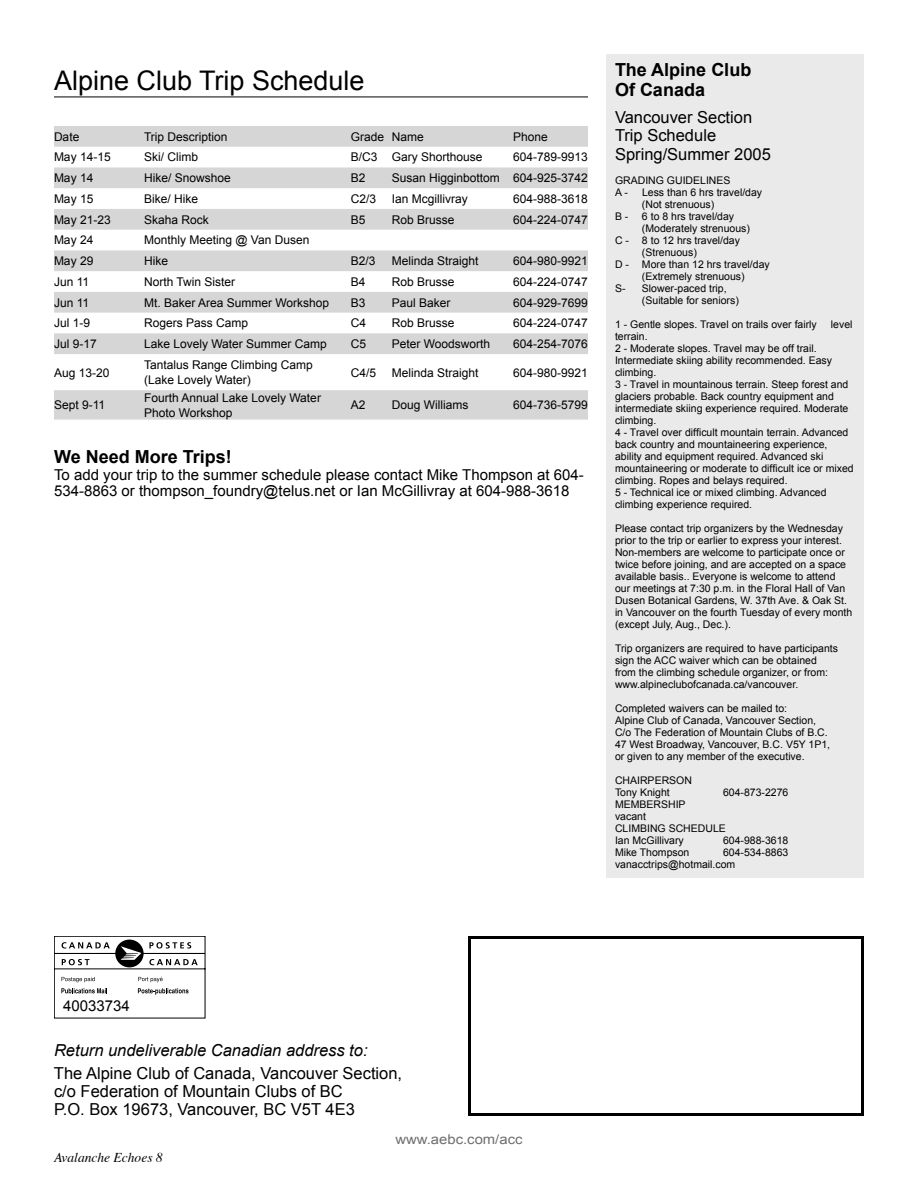
<style>
.page{position:relative;width:918px;height:1188px;background:#fff}
.page>*{position:absolute;margin:0;border:0;box-sizing:border-box;transform-origin:0 0}
.t1{font:27px "Arial";color:#000}
.t2{font:700 18px/19.5px "Arial";color:#000}
.t3{font:16.5px/18px "Arial";color:#000}
.t4{font:italic 16.5px "Arial";color:#000}
.t5{font:15px/16.5px "Arial";color:#000}
.t6{font:italic 13.5px "Times";color:#000}
.t7{font:13.5px "Arial";color:#6f6f6f;scale:1.1 1}
.t8{font:12px/15px "Arial";color:#000}
.t9{font:10.5px/12px "Arial";color:#000}
</style>
<div class="page">
<div style="left:606px;top:54px;width:258px;height:824px;background:#eaeaea"></div>
<div style="left:468px;top:936px;width:396px;height:180px;border:3px solid #000"></div>
<svg style="left:54px;top:936px;width:151px;height:82px"></svg>
<hr style="left:54px;top:97px;width:534px;height:1px;background:#000">
<svg style="left:54px;top:126px;width:534px;height:294px;fill:#d6d6d6"></svg>
<h1 class="t1" style="left:54px;top:65px;width:312px">Alpine Club Trip Schedule</h1>
<p class="t8" style="left:54px;top:129px;width:27px">Date</p>
<p class="t8" style="left:144px;top:129px;width:85px">Trip Description</p>
<p class="t8" style="left:351px;top:129px;width:74px">Grade Name</p>
<p class="t8" style="left:513px;top:129px;width:36px">Phone</p>
<p class="t8" style="left:54px;top:150px;width:58px">May 14-15</p>
<p class="t8" style="left:144px;top:150px;width:55px">Ski/ Climb</p>
<p class="t8" style="left:351px;top:150px;width:133px">B/C3 Gary Shorthouse</p>
<p class="t8" style="left:513px;top:150px;width:76px">604-789-9913</p>
<p class="t8" style="left:54px;top:170px;width:41px">May 14</p>
<p class="t8" style="left:144px;top:170px;width:88px">Hike/ Snowshoe</p>
<p class="t8" style="left:351px;top:170px;width:16px">B2</p>
<p class="t8" style="left:392px;top:170px;width:198px">Susan Higginbottom 604-925-3742</p>
<p class="t8" style="left:54px;top:191px;width:41px">May 15</p>
<p class="t8" style="left:144px;top:191px;width:56px">Bike/ Hike</p>
<p class="t8" style="left:351px;top:191px;width:27px">C2/3</p>
<p class="t8" style="left:392px;top:191px;width:78px">Ian Mcgillivray</p>
<p class="t8" style="left:513px;top:191px;width:76px">604-988-3618</p>
<p class="t8" style="left:54px;top:212px;width:58px">May 21-23</p>
<p class="t8" style="left:144px;top:212px;width:66px">Skaha Rock</p>
<p class="t8" style="left:351px;top:212px;width:16px">B5</p>
<p class="t8" style="left:392px;top:212px;width:64px">Rob Brusse</p>
<p class="t8" style="left:513px;top:212px;width:76px">604-224-0747</p>
<p class="t8" style="left:54px;top:233px;width:41px">May 24</p>
<p class="t8" style="left:144px;top:233px;width:167px">Monthly Meeting @ Van Dusen</p>
<p class="t8" style="left:54px;top:253px;width:41px">May 29</p>
<p class="t8" style="left:144px;top:253px;width:25px">Hike</p>
<p class="t8" style="left:351px;top:253px;width:26px">B2/3</p>
<p class="t8" style="left:392px;top:253px;width:88px">Melinda Straight</p>
<p class="t8" style="left:513px;top:253px;width:76px">604-980-9921</p>
<p class="t8" style="left:54px;top:274px;width:37px">Jun 11</p>
<p class="t8" style="left:144px;top:274px;width:93px">North Twin Sister</p>
<p class="t8" style="left:351px;top:274px;width:16px">B4</p>
<p class="t8" style="left:392px;top:274px;width:64px">Rob Brusse</p>
<p class="t8" style="left:513px;top:274px;width:76px">604-224-0747</p>
<p class="t8" style="left:54px;top:295px;width:37px">Jun 11</p>
<p class="t8" style="left:144px;top:295px;width:187px">Mt. Baker Area Summer Workshop</p>
<p class="t8" style="left:351px;top:295px;width:16px">B3</p>
<p class="t8" style="left:392px;top:295px;width:60px">Paul Baker</p>
<p class="t8" style="left:513px;top:295px;width:76px">604-929-7699</p>
<p class="t8" style="left:54px;top:316px;width:38px">Jul 1-9</p>
<p class="t8" style="left:144px;top:316px;width:106px">Rogers Pass Camp</p>
<p class="t8" style="left:351px;top:316px;width:17px">C4</p>
<p class="t8" style="left:392px;top:316px;width:64px">Rob Brusse</p>
<p class="t8" style="left:513px;top:316px;width:76px">604-224-0747</p>
<p class="t8" style="left:54px;top:336px;width:44px">Jul 9-17</p>
<p class="t8" style="left:144px;top:336px;width:184px">Lake Lovely Water Summer Camp</p>
<p class="t8" style="left:351px;top:336px;width:17px">C5</p>
<p class="t8" style="left:392px;top:336px;width:100px">Peter Woodsworth</p>
<p class="t8" style="left:513px;top:336px;width:76px">604-254-7076</p>
<p class="t8" style="left:54px;top:365px;width:57px">Aug 13-20</p>
<p class="t8" style="left:144px;top:357px;width:170px">Tantalus Range Climbing Camp (Lake Lovely Water)</p>
<p class="t8" style="left:351px;top:365px;width:27px">C4/5</p>
<p class="t8" style="left:392px;top:365px;width:88px">Melinda Straight</p>
<p class="t8" style="left:513px;top:365px;width:76px">604-980-9921</p>
<p class="t8" style="left:54px;top:398px;width:53px">Sept 9-11</p>
<p class="t8" style="left:144px;top:390px;width:178px">Fourth Annual Lake Lovely Water<br>Photo Workshop</p>
<p class="t8" style="left:351px;top:398px;width:16px">A2</p>
<p class="t8" style="left:392px;top:398px;width:78px">Doug Williams</p>
<p class="t8" style="left:513px;top:398px;width:76px">604-736-5799</p>
<h2 class="t2" style="left:54px;top:447px;width:179px">We Need More Trips!</h2>
<h3 class="t5" style="left:54px;top:466px;width:531px">To add your trip to the summer schedule please contact Mike Thompson at 604-<br>534-8863 or thompson_foundry@telus.net or Ian McGillivray at 604-988-3618</h3>
<h2 class="t2" style="left:615px;top:60px;width:138px">The Alpine Club<br>Of Canada</h2>
<h3 class="t3" style="left:615px;top:108px;width:139px">Vancouver Section<br>Trip Schedule</h3>
<h3 class="t3" style="left:615px;top:145px;width:157px">Spring/Summer 2005</h3>
<p class="t9" style="left:615px;top:174px;width:117px">GRADING GUIDELINES<br>A -</p>
<p class="t9" style="left:642px;top:186px;width:122px">Less than 6 hrs travel/day (Not strenuous)</p>
<p class="t9" style="left:615px;top:210px;width:15px">B -</p>
<p class="t9" style="left:642px;top:210px;width:94px">6 to 8 hrs travel/day</p>
<p class="t9" style="left:642px;top:222px;width:109px">(Moderately strenuous)</p>
<p class="t9" style="left:615px;top:234px;width:127px">C - 8 to 12 hrs travel/day</p>
<p class="t9" style="left:642px;top:246px;width:56px">(Strenuous)</p>
<p class="t9" style="left:615px;top:258px;width:156px">D - More than 12 hrs travel/day</p>
<p class="t9" style="left:642px;top:270px;width:104px">(Extremely strenuous)</p>
<p class="t9" style="left:615px;top:282px;width:12px">S-</p>
<p class="t9" style="left:642px;top:282px;width:98px">Slower-paced trip, (Suitable for seniors)</p>
<p class="t9" style="left:615px;top:318px;width:203px">1 - Gentle slopes. Travel on trails over fairly</p>
<p class="t9" style="left:831px;top:318px;width:23px">level</p>
<p class="t9" style="left:615px;top:330px;width:240px">terrain.<br>2 - Moderate slopes. Travel may be off trail.<br>Intermediate skiing ability recommended. Easy climbing.<br>3 - Travel in mountainous terrain. Steep forest and glaciers probable. Back country equipment and intermediate skiing experience required. Moderate climbing.<br>4 - Travel over difficult mountain terrain. Advanced back country and mountaineering experience, ability and equipment required. Advanced ski mountaineering or moderate to difficult ice or mixed climbing. Ropes and belays required.<br>5 - Technical ice or mixed climbing. Advanced climbing experience required.</p>
<p class="t9" style="left:615px;top:522px;width:239px">Please contact trip organizers by the Wednesday prior to the trip or earlier to express your interest.<br>Non-members are welcome to participate once or twice before joining, and are accepted on a space available basis.. Everyone is welcome to attend our meetings at 7:30 p.m. in the Floral Hall of Van Dusen Botanical Gardens, W. 37th Ave. &amp; Oak St. in Vancouver on the fourth Tuesday of every month (except July, Aug., Dec.).</p>
<p class="t9" style="left:615px;top:642px;width:225px">Trip organizers are required to have participants sign the ACC waiver which can be obtained from the climbing schedule organizer, or from: www.alpineclubofcanada.ca/vancouver.</p>
<p class="t9" style="left:615px;top:702px;width:217px">Completed waivers can be mailed to:<br>Alpine Club of Canada, Vancouver Section, C/o The Federation of Mountain Clubs of B.C.<br>47 West Broadway, Vancouver, B.C. V5Y 1P1, or given to any member of the executive.</p>
<p class="t9" style="left:615px;top:774px;width:79px">CHAIRPERSON<br>Tony Knight</p>
<p class="t9" style="left:723px;top:786px;width:67px">604-873-2276</p>
<p class="t9" style="left:615px;top:798px;width:112px">MEMBERSHIP<br>vacant<br>CLIMBING SCHEDULE<br>Ian McGillivary</p>
<p class="t9" style="left:723px;top:834px;width:67px">604-988-3618</p>
<p class="t9" style="left:615px;top:846px;width:175px;text-indent:108px">604-534-8863 vanacctrips@hotmail.com</p>
<p class="t9" style="left:615px;top:846px;width:76px">Mike Thompson</p>
<h3 class="t5" style="left:63px;top:998px;width:68px">40033734</h3>
<h3 class="t4" style="left:54px;top:1041px;width:315px">Return undeliverable Canadian address to:</h3>
<h3 class="t3" style="left:54px;top:1064px;width:350px">The Alpine Club of Canada, Vancouver Section, c/o Federation of Mountain Clubs of BC<br>P.O. Box 19673, Vancouver, BC V5T 4E3</h3>
<p class="t6" style="left:54px;top:1149px;width:110px">Avalanche Echoes 8</p>
<p class="t7" style="left:395px;top:1132px;width:117px">www.aebc.com/acc</p>
</div>
